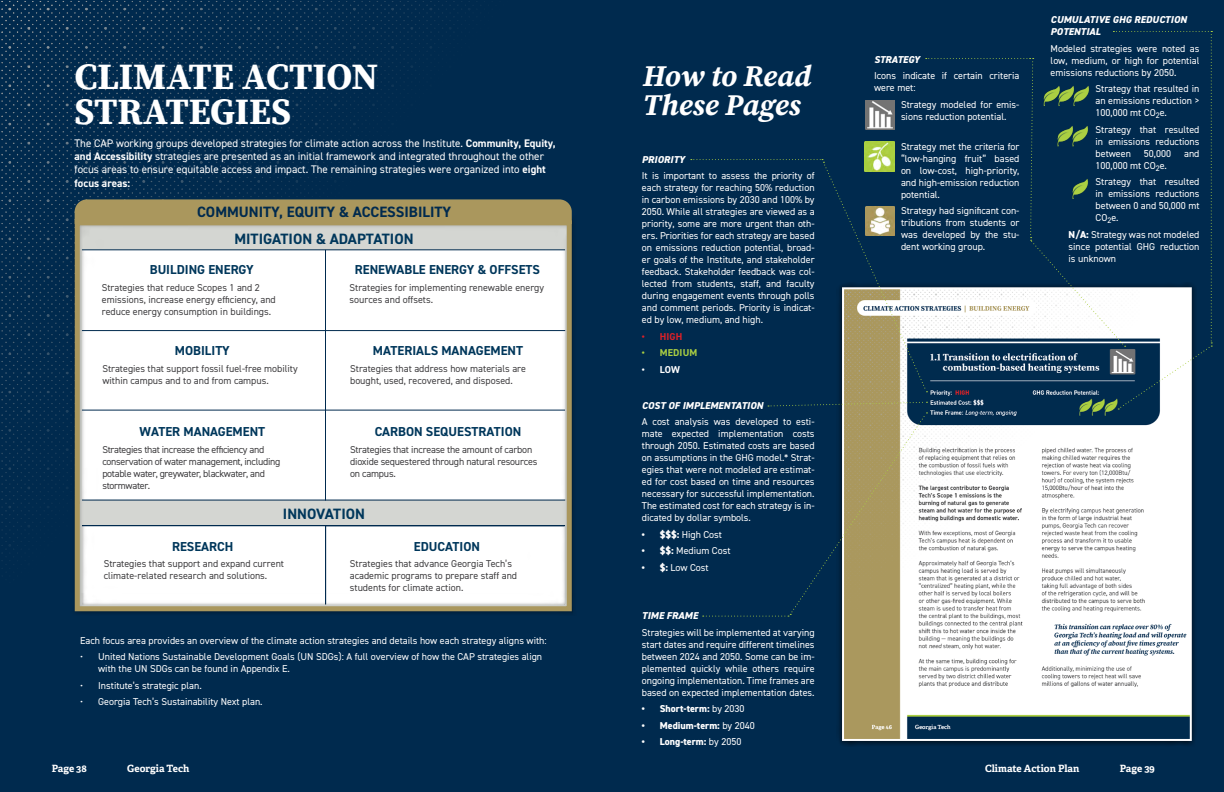
<style>
.page{position:relative;width:1224px;height:792px;background:#002a4e}
.page>*{position:absolute;margin:0;border:0;box-sizing:border-box;transform-origin:0 0}
.t1{font:700 37px/35px "Source Serif Pro";color:#fff}
.t2{font:italic 700 30px/29px "Source Serif Pro";letter-spacing:-.01em;color:#fff}
.t3{font:700 15px "DIN2014";color:#00375b}
.t4{font:700 15px "DIN2014";color:#002a4e}
.t5{font:700 13px "DIN2014";color:#00375b}
.t6{font:11px/13.2px "DIN2014";color:#fff}
.t7{font:10px/12px "DIN2014";color:#fff;text-align:justify}
.t8{font:10px/12px "DIN2014";color:#414042}
.t9{font:10px/12px "DIN2014";letter-spacing:-.03em;color:#414042}
.t10{font:10px/12px "DIN2014";letter-spacing:-.02em;color:#414042}
.t11{font:italic 800 10px/12px "DIN2014";letter-spacing:.01em;color:#fff}
.t12{font:800 10px "DIN2014";color:#fff}
.t13{font:700 10px "Adelle";letter-spacing:-.005em;color:#fff}
.t14{font:700 10px "DIN2014";letter-spacing:.01em;color:#abcf42}
.t15{font:700 10px "DIN2014";color:#de2027}
.t16{font:700 10px "DIN2014";color:#fff}
.s1{font-weight:700}
.s2{font-weight:800}
.s3{font-weight:400}
</style>
<div class="page">
<img style="left:1px;top:1px;width:690px;height:560px">
<div style="left:836px;top:282px;width:361px;height:465px;background:#000;opacity:.75"></div>
<img style="left:845px;top:617px;width:344px;height:121px">
<svg style="left:691px;top:31px;width:521px;height:586px"></svg>
<img style="left:865px;top:100px;width:29px;height:29px">
<img style="left:865px;top:142px;width:29px;height:29px">
<img style="left:865px;top:207px;width:29px;height:29px">
<img style="left:1061px;top:86px;width:10px;height:20px">
<img style="left:1071px;top:86px;width:20px;height:20px">
<img style="left:1042px;top:86px;width:19px;height:20px">
<img style="left:1055px;top:126px;width:15px;height:20px">
<img style="left:1070px;top:126px;width:20px;height:20px">
<img style="left:1070px;top:178px;width:20px;height:21px">
<div style="left:70px;top:216px;width:507px;height:400px;background:#000;opacity:.29"></div>
<div style="left:75px;top:220px;width:497px;height:391px;border:5px solid #aa975d"></div>
<div style="left:75px;top:199px;width:497px;height:25px;background:#aa975d"></div>
<hr style="left:82px;top:330px;width:483px;height:1px;background:#002a4e">
<hr style="left:82px;top:410px;width:483px;height:1px;background:#002a4e">
<hr style="left:82px;top:500px;width:483px;height:1px;background:#002a4e">
<hr style="left:82px;top:249px;width:483px;height:1px;background:#002a4e">
<hr style="left:325px;top:250px;width:1px;height:251px;background:#002a4e">
<hr style="left:82px;top:525px;width:482px;height:1px;background:#002a4e">
<h1 class="t1" style="left:75px;top:59px;width:305px">CLIMATE ACTION<br>STRATEGIES</h1>
<p class="t6" style="left:75px;top:136px;width:483px">The CAP working groups developed strategies for climate action across the Institute. <span class="s1">Community, Equity, and Accessibility</span> strategies are presented as an initial framework and integrated throughout the other focus areas to ensure equitable access and impact. The remaining strategies were organized into <span class="s1">eight focus areas:</span></p>
<h3 class="t4" style="left:197px;top:202px;width:256px">COMMUNITY, EQUITY &amp; ACCESSIBILITY</h3>
<h3 class="t3" style="left:234px;top:228px;width:181px">MITIGATION &amp; ADAPTATION</h3>
<h3 class="t5" style="left:150px;top:261px;width:106px">BUILDING ENERGY</h3>
<p class="t8" style="left:102px;top:281px;width:176px">Strategies that reduce Scopes 1 and 2 emissions, increase energy efficiency, and reduce energy consumption in buildings.</p>
<h3 class="t5" style="left:175px;top:342px;width:56px">MOBILITY</h3>
<p class="t8" style="left:102px;top:362px;width:197px">Strategies that support fossil fuel-free mobility within campus and to and from campus.</p>
<h3 class="t5" style="left:140px;top:423px;width:127px">WATER MANAGEMENT</h3>
<p class="t9" style="left:102px;top:443px;width:179px">Strategies that increase the efficiency and conservation of water management, including potable water, greywater, blackwater, and stormwater.</p>
<h3 class="t5" style="left:355px;top:261px;width:187px">RENEWABLE ENERGY &amp; OFFSETS</h3>
<p class="t8" style="left:350px;top:281px;width:196px">Strategies for implementing renewable energy sources and offsets.</p>
<h3 class="t5" style="left:373px;top:342px;width:152px">MATERIALS MANAGEMENT</h3>
<p class="t8" style="left:350px;top:362px;width:177px">Strategies that address how materials are bought, used, recovered, and disposed.</p>
<h3 class="t5" style="left:375px;top:423px;width:148px">CARBON SEQUESTRATION</h3>
<p class="t10" style="left:350px;top:443px;width:189px">Strategies that increase the amount of carbon dioxide sequestered through natural resources on campus.</p>
<h3 class="t3" style="left:283px;top:504px;width:83px">INNOVATION</h3>
<h3 class="t5" style="left:172px;top:538px;width:63px">RESEARCH</h3>
<p class="t8" style="left:104px;top:558px;width:182px">Strategies that support and expand current climate-related research and solutions.</p>
<h3 class="t5" style="left:414px;top:538px;width:68px">EDUCATION</h3>
<p class="t8" style="left:350px;top:558px;width:169px">Strategies that advance Georgia Tech’s academic programs to prepare staff and students for climate action.</p>
<p class="t7" style="left:80px;top:634px;width:468px">Each focus area provides an overview of the climate action strategies and details how each strategy aligns with:</p>
<p class="t7" style="left:98px;top:651px;width:446px;text-indent:-18px">• United Nations Sustainable Development Goals (UN SDGs): A full overview of how the CAP strategies align with the UN SDGs can be found in Appendix E.</p>
<p class="t7" style="left:80px;top:679px;width:123px">• Institute’s strategic plan.</p>
<p class="t7" style="left:80px;top:696px;width:184px">• Georgia Tech’s Sustainability Next plan.</p>
<p class="t13" style="left:52px;top:762px;width:37px">Page 38</p>
<p class="t13" style="left:127px;top:762px;width:64px">Georgia Tech</p>
<h2 class="t2" style="left:643px;top:61px;width:170px">How to Read<br>These Pages</h2>
<p class="t11" style="left:642px;top:153px;width:44px">PRIORITY</p>
<p class="t7" style="left:642px;top:169px;width:174px">It is important to assess the priority of each strategy for reaching 50% reduction in carbon emissions by 2030 and 100% by 2050. While all strategies are viewed as a priority, some are more urgent than oth&shy;ers. Priorities for each strategy are based on emissions reduction potential, broad&shy;er goals of the Institute, and stakeholder feedback. Stakeholder feedback was col&shy;lected from students, staff, and faculty during engagement events through polls and comment periods. Priority is indicat&shy;ed by low, medium, and high.</p>
<p class="t15" style="left:642px;top:329px;width:42px">• HIGH</p>
<p class="t14" style="left:642px;top:346px;width:57px">• MEDIUM</p>
<p class="t16" style="left:642px;top:362px;width:40px">• LOW</p>
<p class="t11" style="left:642px;top:399px;width:123px">COST OF IMPLEMENTATION</p>
<p class="t7" style="left:642px;top:416px;width:174px">A cost analysis was developed to esti&shy;mate expected implementation costs through 2050. Estimated costs are based on assumptions in the GHG model.* Strat&shy;egies that were not modeled are estimat&shy;ed for cost based on time and resources necessary for successful implementation.<br>The estimated cost for each strategy is in&shy;dicated by dollar symbols.</p>
<p class="t7" style="left:642px;top:528px;width:82px"><span class="s2">• $$$:</span> High Cost</p>
<p class="t7" style="left:642px;top:545px;width:90px"><span class="s2">• $$:</span> Medium Cost</p>
<p class="t7" style="left:642px;top:561px;width:68px"><span class="s2">• $:</span> Low Cost</p>
<p class="t11" style="left:642px;top:610px;width:57px">TIME FRAME</p>
<p class="t7" style="left:642px;top:626px;width:174px">Strategies will be implemented at varying start dates and require different timelines between 2024 and 2050. Some can be im&shy;plemented quickly while others require ongoing implementation. Time frames are based on expected implementation dates.</p>
<p class="t12" style="left:642px;top:702px;width:104px">• Short-term: <span class="s3">by 2030</span></p>
<p class="t12" style="left:642px;top:719px;width:114px">• Medium-term: <span class="s3">by 2040</span></p>
<p class="t12" style="left:642px;top:735px;width:101px">• Long-term: <span class="s3">by 2050</span></p>
<p class="t11" style="left:874px;top:53px;width:47px">STRATEGY</p>
<p class="t7" style="left:874px;top:70px;width:147px">Icons indicate if certain criteria were met:</p>
<p class="t7" style="left:901px;top:98px;width:120px">Strategy modeled for emis&shy;sions reduction potential.</p>
<p class="t7" style="left:901px;top:140px;width:120px">Strategy met the criteria for “low-hanging fruit” based on low-cost, high-priority, and high-emission reduction potential.</p>
<p class="t7" style="left:901px;top:205px;width:120px">Strategy had significant con&shy;tributions from students or was developed by the stu&shy;dent working group.</p>
<p class="t11" style="left:1051px;top:14px;width:138px">CUMULATIVE GHG REDUCTION<br>POTENTIAL</p>
<p class="t7" style="left:1051px;top:42px;width:150px">Modeled strategies were noted as low, medium, or high for potential emissions reductions by 2050.</p>
<p class="t7" style="left:1096px;top:83px;width:105px">Strategy that resulted in an emissions reduction &gt; 100,000 mt CO<sub>2</sub>e.</p>
<p class="t7" style="left:1096px;top:123px;width:105px">Strategy that resulted in emissions reductions between</p>
<p class="t7" style="left:1144px;top:147px;width:29px">50,000</p>
<p class="t7" style="left:1184px;top:147px;width:17px">and</p>
<p class="t7" style="left:1096px;top:157px;width:105px;line-height:16.5px">100,000 mt CO<sub>2</sub>e.<br>Strategy that resulted</p>
<p class="t7" style="left:1096px;top:188px;width:105px">in emissions reductions between 0 and 50,000 mt CO<sub>2</sub>e.</p>
<p class="t7" style="left:1069px;top:228px;width:132px"><span class="s2">N/A:</span> Strategy was not modeled since potential GHG reduction is unknown</p>
<p class="t13" style="left:985px;top:762px;width:96px">Climate Action Plan</p>
<p class="t13" style="left:1120px;top:762px;width:37px">Page 39</p>
</div>
